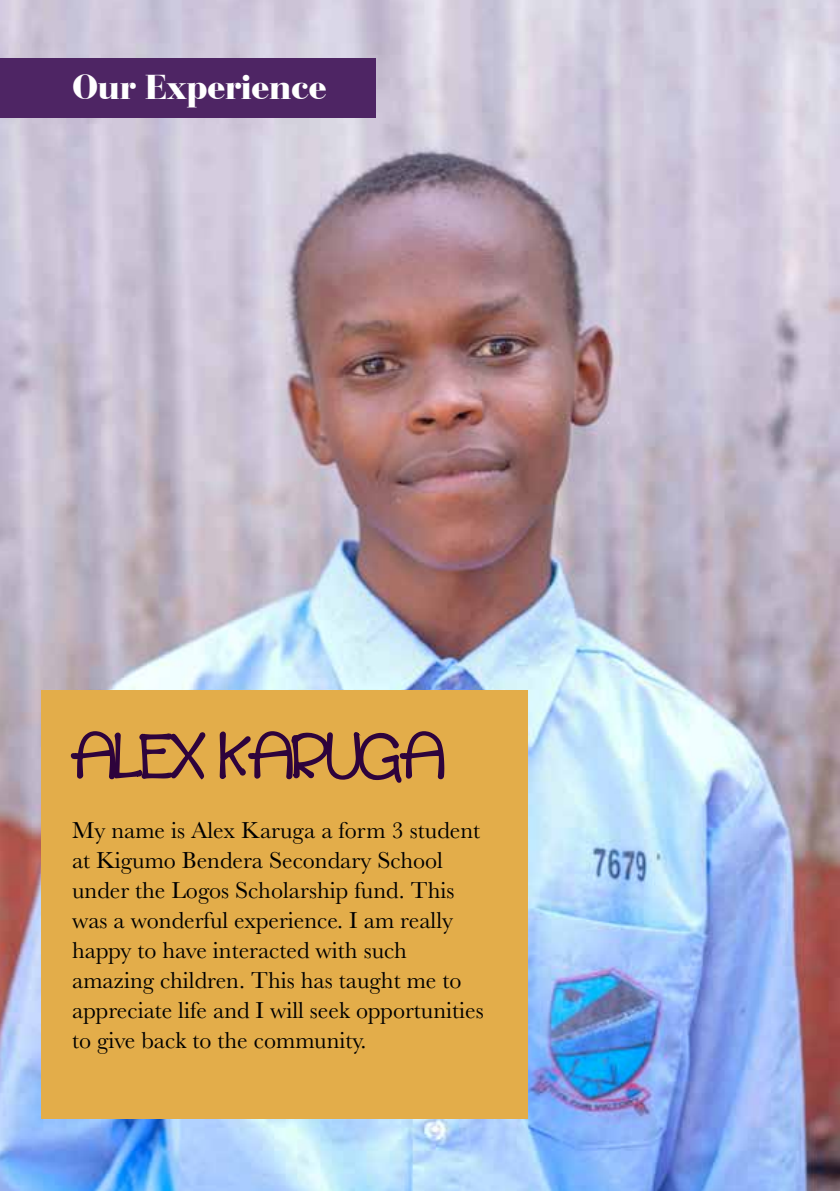
<style>
.page{position:relative;width:840px;height:1191px;background:#fff}
.page>*{position:absolute;margin:0;border:0;box-sizing:border-box;transform-origin:0 0}
.t1{font:64px "cinnamoncake";letter-spacing:-.02em;color:#2e033c}
.t2{font:900 36px "Bauer Bodoni BT";letter-spacing:-.01em;color:#fff}
.t3{font:24px/30px "Baskerville";color:#000}
</style>
<div class="page">
<img style="left:0;top:0;width:839px;height:1191px">
<div style="left:41px;top:691px;width:486px;height:428px;background:#e3ad4a"></div>
<svg style="left:70px;top:731px;width:375px;height:52px"></svg>
<div style="left:0;top:59px;width:375px;height:59px;background:#4e2564"></div>
<h2 class="t2" style="left:72px;top:65px;width:256px">Our Experience</h2>
<h1 class="t1" style="left:72px;top:718px;width:374px">ALEX KARUGA</h1>
<p class="t3" style="left:72px;top:815px;width:413px">My name is Alex Karuga a form 3 student at Kigumo Bendera Secondary School under the Logos Scholarship fund. This was a wonderful experience. I am really happy to have interacted with such amazing children. This has taught me to appreciate life and I will seek opportunities to give back to the community.</p>
</div>
